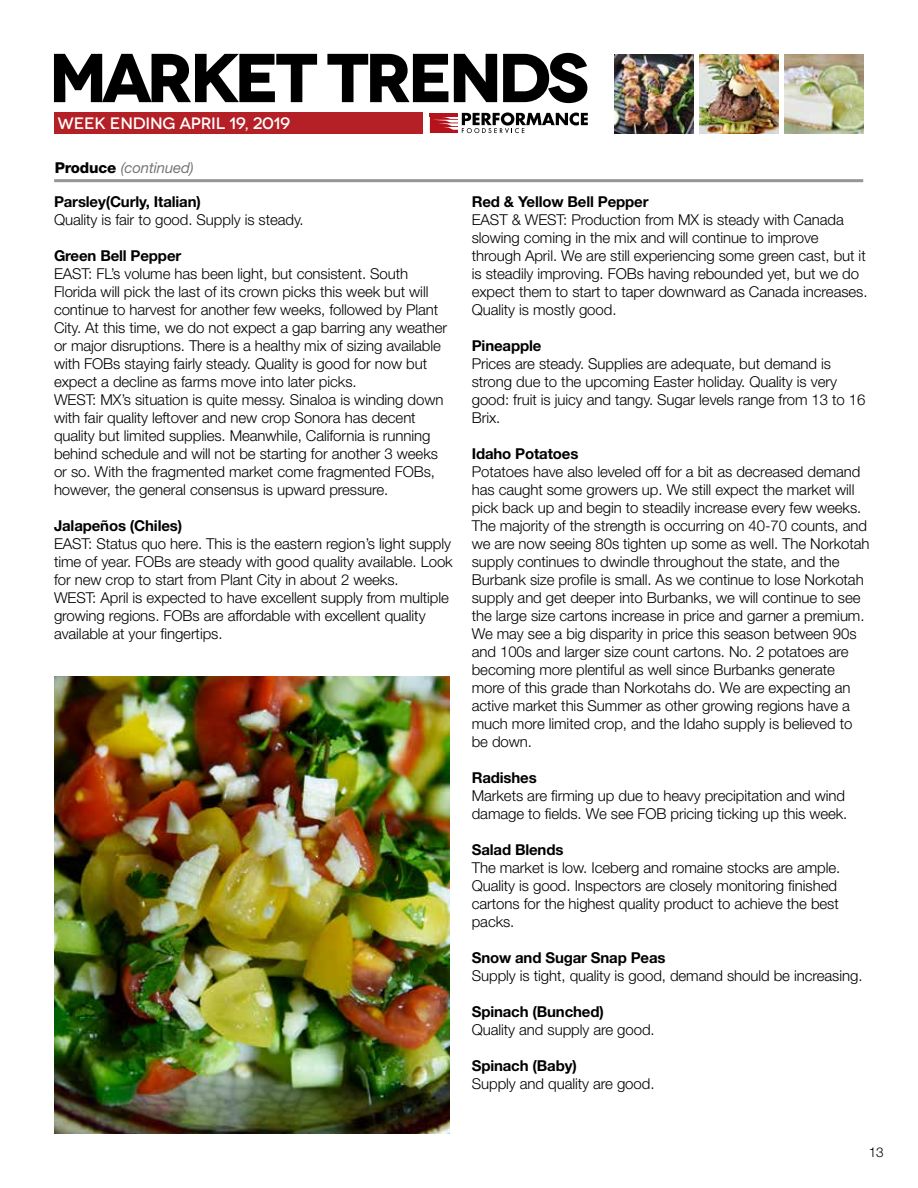
<style>
.page{position:relative;width:918px;height:1188px;background:#fff}
.page>*{position:absolute;margin:0;border:0;box-sizing:border-box;transform-origin:0 0}
.t1{font:700 69px "Novecentowide";letter-spacing:-.07em;color:#000}
.t2{font:500 16.5px "Novecentowide";letter-spacing:-.01em;color:#fff}
.t3{font:300 15px/18px "Helvetica Neue LT Std";letter-spacing:-.005em;color:#000}
.t4{font:700 15px "Helvetica Neue LT Std";letter-spacing:-.01em;color:#000}
.t5{font:italic 15px "Helvetica Neue LT Std";letter-spacing:-.01em;color:#77787b}
.t6{font:300 13.5px "Helvetica Neue LT Std";color:#000}
.s1{font-weight:800;font-style:normal;color:#000}
</style>
<div class="page">
<div style="left:55px;top:112px;width:368px;height:21px;background:#b42025"></div>
<svg style="left:430px;top:112px;width:158px;height:21px"></svg>
<img style="left:614px;top:54px;width:80px;height:79px">
<img style="left:785px;top:54px;width:79px;height:79px">
<img style="left:699px;top:54px;width:80px;height:79px">
<hr style="left:54px;top:179px;width:809px;height:3px;background:#939598">
<img style="left:54px;top:676px;width:396px;height:458px">
<h1 class="t1" style="left:49px;top:35px;width:542px">MARKET TRENDS</h1>
<p class="t2" style="left:58px;top:114px;width:234px">WEEK ENDING APRIL 19, 2019</p>
<p class="t5" style="left:55px;top:158px;width:141px"><span class="s1">Produce</span> (continued)</p>
<p class="t4" style="left:54px;top:192px;width:148px">Parsley(Curly, Italian)</p>
<p class="t3" style="left:54px;top:210px;width:251px">Quality is fair to good. Supply is steady.</p>
<p class="t4" style="left:54px;top:246px;width:129px">Green Bell Pepper</p>
<p class="t3" style="left:54px;top:264px;width:395px">EAST: FL’s volume has been light, but consistent. South Florida will pick the last of its crown picks this week but will continue to harvest for another few weeks, followed by Plant City. At this time, we do not expect a gap barring any weather or major disruptions. There is a healthy mix of sizing available with FOBs staying fairly steady. Quality is good for now but expect a decline as farms move into later picks.<br>WEST: MX’s situation is quite messy. Sinaloa is winding down with fair quality leftover and new crop Sonora has decent quality but limited supplies. Meanwhile, California is running behind schedule and will not be starting for another 3 weeks or so. With the fragmented market come fragmented FOBs, however, the general consensus is upward pressure.</p>
<p class="t4" style="left:54px;top:516px;width:130px">Jalapeños (Chiles)</p>
<p class="t3" style="left:54px;top:534px;width:400px">EAST: Status quo here. This is the eastern region’s light supply time of year. FOBs are steady with good quality available. Look for new crop to start from Plant City in about 2 weeks.<br>WEST: April is expected to have excellent supply from multiple growing regions. FOBs are affordable with excellent quality available at your fingertips.</p>
<p class="t4" style="left:472px;top:192px;width:178px">Red &amp; Yellow Bell Pepper</p>
<p class="t3" style="left:472px;top:210px;width:397px">EAST &amp; WEST: Production from MX is steady with Canada slowing coming in the mix and will continue to improve through April. We are still experiencing some green cast, but it is steadily improving. FOBs having rebounded yet, but we do expect them to start to taper downward as Canada increases.<br>Quality is mostly good.</p>
<p class="t4" style="left:472px;top:336px;width:71px">Pineapple</p>
<p class="t3" style="left:472px;top:354px;width:395px">Prices are steady. Supplies are adequate, but demand is strong due to the upcoming Easter holiday. Quality is very good: fruit is juicy and tangy. Sugar levels range from 13 to 16<br>Brix.</p>
<p class="t4" style="left:472px;top:444px;width:108px">Idaho Potatoes</p>
<p class="t3" style="left:472px;top:462px;width:399px">Potatoes have also leveled off for a bit as decreased demand has caught some growers up. We still expect the market will pick back up and begin to steadily increase every few weeks.<br>The majority of the strength is occurring on 40-70 counts, and we are now seeing 80s tighten up some as well. The Norkotah supply continues to dwindle throughout the state, and the Burbank size profile is small. As we continue to lose Norkotah supply and get deeper into Burbanks, we will continue to see the large size cartons increase in price and garner a premium.<br>We may see a big disparity in price this season between 90s and 100s and larger size count cartons. No. 2 potatoes are becoming more plentiful as well since Burbanks generate more of this grade than Norkotahs do. We are expecting an active market this Summer as other growing regions have a much more limited crop, and the Idaho supply is believed to be down.</p>
<p class="t4" style="left:472px;top:768px;width:67px">Radishes</p>
<p class="t3" style="left:472px;top:786px;width:377px">Markets are firming up due to heavy precipitation and wind damage to fields. We see FOB pricing ticking up this week.</p>
<p class="t4" style="left:472px;top:840px;width:93px">Salad Blends</p>
<p class="t3" style="left:472px;top:858px;width:370px">The market is low. Iceberg and romaine stocks are ample.<br>Quality is good. Inspectors are closely monitoring finished cartons for the highest quality product to achieve the best packs.</p>
<p class="t4" style="left:472px;top:948px;width:195px">Snow and Sugar Snap Peas</p>
<p class="t3" style="left:472px;top:966px;width:392px">Supply is tight, quality is good, demand should be increasing.</p>
<p class="t4" style="left:472px;top:1002px;width:134px">Spinach (Bunched)</p>
<p class="t3" style="left:472px;top:1020px;width:185px">Quality and supply are good.</p>
<p class="t4" style="left:472px;top:1056px;width:106px">Spinach (Baby)</p>
<p class="t3" style="left:472px;top:1074px;width:184px">Supply and quality are good.</p>
<p class="t6" style="left:869px;top:1144px;width:17px">13</p>
</div>
